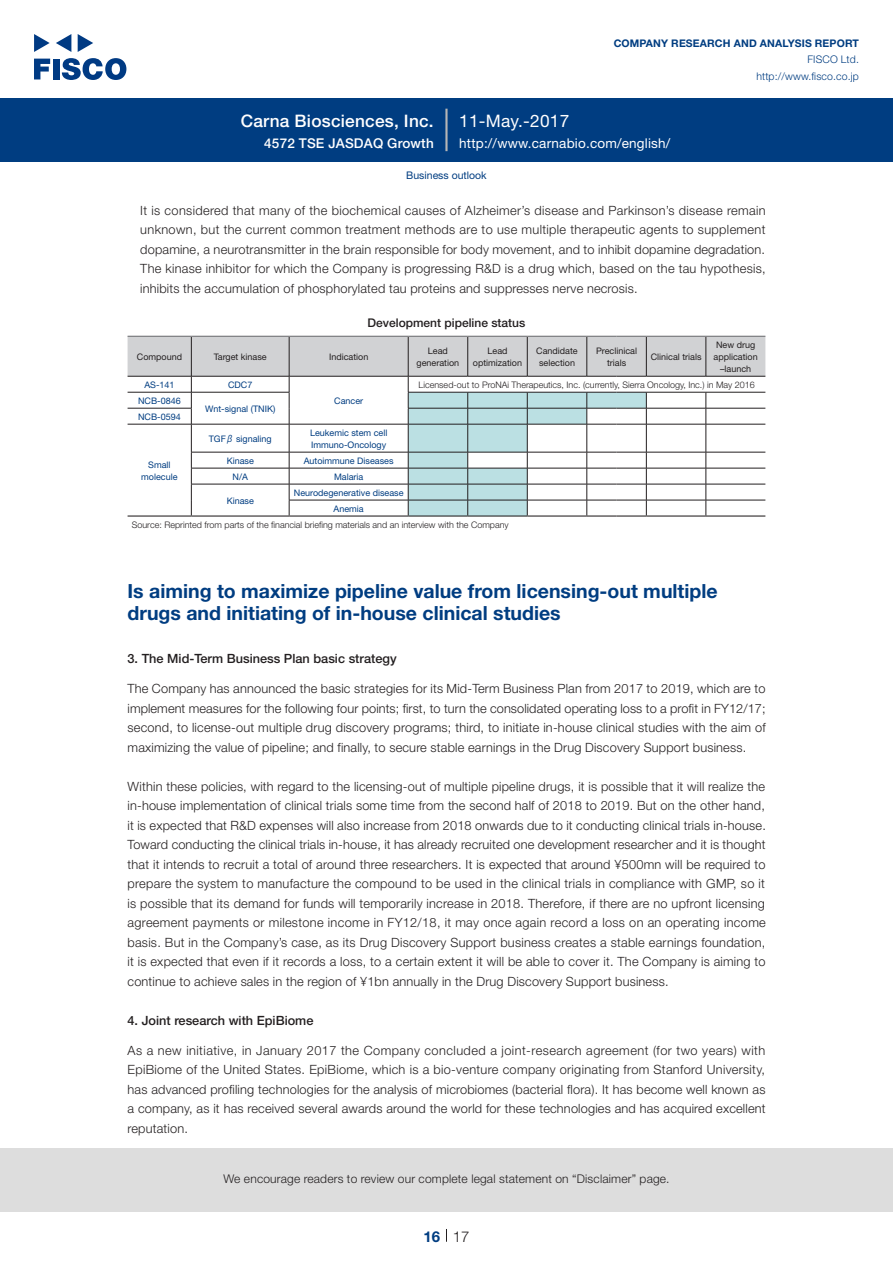
<style>
.page{position:relative;width:893px;height:1263px;background:#fff}
.page>*{position:absolute;margin:0;border:0;box-sizing:border-box;transform-origin:0 0}
.中タイトル_e{font:700 19.5px/22.5px "Helvetica Neue LT Std";color:#003d81}
.t1{font:500 17.25px "Helvetica Neue LT Std";letter-spacing:.015em;color:#fff}
.t2{font:17.25px "Helvetica Neue LT Std";letter-spacing:.015em;color:#fff}
.t3{font:300 15px "Helvetica Neue LT Std";color:#231f20}
.t4{font:700 15px "Helvetica Neue LT Std";color:#003d81}
.t5{font:13.5px "Helvetica Neue LT Std";letter-spacing:.015em;color:#fff}
.t6{font:500 13.5px "Helvetica Neue LT Std";letter-spacing:.015em;color:#fff}
.本文_e{font:300 12.75px/19.5px "Helvetica Neue LT Std";letter-spacing:.015em;color:#231f20;text-align:justify}
.本文3mm_e{font:300 12.75px/19.5px "Helvetica Neue LT Std";letter-spacing:.015em;color:#231f20;text-align:justify}
.小タイトル_e{font:500 12.75px "Helvetica Neue LT Std";color:#231f20}
.t7{font:300 12px "Helvetica Neue LT Std";letter-spacing:.015em;color:#231f20}
.チャートタイトル_e{font:500 12px "Helvetica Neue LT Std";color:#231f20}
.t8{font:700 10.5px "Helvetica Neue LT Std";letter-spacing:.015em;color:#003d81}
.t9{font:300 10.5px/16.5px "Helvetica Neue LT Std";letter-spacing:.015em;color:#003d81;text-align:right}
.ヘッダー_e{font:10.5px "Helvetica Neue LT Std";color:#003d81}
.表左_en{font:9px/12px "Helvetica Neue LT Std";color:#003d81;text-align:center}
.表組み基本スタイル_en{font:300 9px "Helvetica Neue LT Std";color:#231f20}
.表上_en{font:9px/12px "Helvetica Neue LT Std";color:#231f20;text-align:center}
.s1{font-family:"Hiragino UD Sans F Std N W3"}
</style>
<div class="page">
<div style="left:0;top:1148px;width:893px;height:64px;background:#ddd"></div>
<svg style="left:34px;top:59px;width:16px;height:20px"></svg>
<div style="left:53px;top:59px;width:6px;height:20px;background:#003a83"></div>
<svg style="left:62px;top:58px;width:64px;height:22px"></svg>
<svg style="left:34px;top:34px;width:16px;height:18px"></svg>
<svg style="left:78px;top:34px;width:15px;height:18px"></svg>
<svg style="left:56px;top:34px;width:15px;height:18px"></svg>
<div style="left:0;top:98px;width:893px;height:64px;background:#003d81"></div>
<hr style="left:445px;top:109px;width:3px;height:42px;background:#b5b5b6">
<svg style="left:446px;top:1229px;width:1px;height:13px"></svg>
<svg style="left:128px;top:336px;width:637px;height:179px"></svg>
<hr style="left:646px;top:336px;width:60px;height:1px;background:#6c6d70">
<hr style="left:706px;top:336px;width:59px;height:1px;background:#6c6d70">
<hr style="left:128px;top:515px;width:63px;height:2px;background:#231f20">
<hr style="left:191px;top:515px;width:98px;height:2px;background:#231f20">
<hr style="left:289px;top:515px;width:119px;height:2px;background:#231f20">
<hr style="left:408px;top:515px;width:60px;height:2px;background:#231f20">
<hr style="left:468px;top:515px;width:59px;height:2px;background:#231f20">
<hr style="left:527px;top:515px;width:60px;height:2px;background:#231f20">
<hr style="left:587px;top:515px;width:30px;height:2px;background:#231f20">
<hr style="left:617px;top:515px;width:29px;height:2px;background:#231f20">
<hr style="left:646px;top:515px;width:60px;height:2px;background:#231f20">
<hr style="left:706px;top:515px;width:59px;height:2px;background:#231f20">
<h2 class="t1" style="left:241px;top:110px;width:195px">Carna Biosciences, Inc.</h2>
<p class="t6" style="left:264px;top:135px;width:171px">4572 TSE JASDAQ Growth</p>
<h2 class="t2" style="left:459px;top:110px;width:112px">11-May.-2017</h2>
<p class="t8" style="left:614px;top:37px;width:247px">COMPANY RESEARCH AND ANALYSIS REPORT</p>
<p class="t9" style="left:756px;top:51px;width:104px">FISCO Ltd. http://www.fisco.co j p.</p>
<p class="t5" style="left:459px;top:135px;width:213px">http://www.carnabio.com/english/</p>
<p class="ヘッダー_e" style="left:406px;top:169px;width:82px">Business outlook</p>
<p class="本文3mm_e" style="left:140px;top:200px;width:627px">isIt considered that many of the biochemical causes of Alzheimer s’ disease and Parkinson s’ disease remain unknown, but the current common treatment methods are to use multiple therapeutic agents to supplement dopamine a, neurotransmitter in the brain responsible for body movement, and to inhibit dopamine degradation.<br>The kinase inhibitor for which the Company is progressing R&amp;D is a drug which, based on the tau hypothesis, inhibits the accumulation of phosphorylated tau proteins and suppresses nerve necrosis.</p>
<p class="チャートタイトル_e" style="left:368px;top:316px;width:159px">Development pipeline status</p>
<p class="表上_en" style="left:428px;top:345px;width:22px">Lead</p>
<p class="表上_en" style="left:329px;top:351px;width:41px">Indication</p>
<p class="表上_en" style="left:714px;top:339px;width:46px">New drug application –launch</p>
<p class="表上_en" style="left:473px;top:345px;width:51px">Lead optimization</p>
<p class="表上_en" style="left:536px;top:345px;width:43px">Candidate selection</p>
<p class="表上_en" style="left:596px;top:345px;width:42px">Preclinical</p>
<p class="表上_en" style="left:137px;top:351px;width:47px">Compound</p>
<p class="表上_en" style="left:651px;top:351px;width:52px">Clinical trials</p>
<p class="表上_en" style="left:214px;top:351px;width:54px">Target kinase</p>
<p class="表上_en" style="left:417px;top:357px;width:44px">generation</p>
<p class="表上_en" style="left:607px;top:357px;width:21px">trials</p>
<p class="表左_en" style="left:144px;top:379px;width:32px">AS-141</p>
<p class="表左_en" style="left:228px;top:379px;width:26px">CDC7</p>
<p class="表組み基本スタイル_en" style="left:419px;top:379px;width:338px">Licensed-out to ProNAi Therapeutics, Inc (. currently, Sierra Oncology, Inc ) . in May 2016</p>
<p class="表左_en" style="left:138px;top:395px;width:44px">NCB-0846</p>
<p class="表左_en" style="left:138px;top:411px;width:44px">NCB-0594</p>
<p class="表左_en" style="left:205px;top:403px;width:72px">Wnt-signal (TNIK)</p>
<p class="表左_en" style="left:334px;top:395px;width:30px">Cancer</p>
<p class="表左_en" style="left:141px;top:458px;width:38px">Small molecule</p>
<p class="表左_en" style="left:209px;top:433px;width:64px">TGF<span class="s1">β</span> signaling</p>
<p class="表左_en" style="left:227px;top:454px;width:29px">Kinase</p>
<p class="表左_en" style="left:233px;top:470px;width:17px">N A/</p>
<p class="表左_en" style="left:310px;top:427px;width:79px">Leukemic stem cell</p>
<p class="表左_en" style="left:311px;top:439px;width:77px">Immuno-Oncology</p>
<p class="表左_en" style="left:304px;top:454px;width:91px">Autoimmune Diseases</p>
<p class="表左_en" style="left:334px;top:470px;width:31px">Malaria</p>
<p class="表左_en" style="left:294px;top:486px;width:111px">Neurodegenerative disease</p>
<p class="表左_en" style="left:227px;top:494px;width:29px">Kinase</p>
<p class="表左_en" style="left:334px;top:502px;width:32px">Anemia</p>
<p class="表組み基本スタイル_en" style="left:132px;top:519px;width:378px">Source: Reprinted from parts of the financial briefing materials and an interview with the Company</p>
<p class="中タイトル_e" style="left:128px;top:579px;width:592px">Is aiming to maximize pipeline value from licensing-out multiple drugs and initiating of in-house clinical studies</p>
<p class="小タイトル_e" style="left:128px;top:651px;width:271px">3. The Mid-Term Business Plan basic strategy</p>
<p class="本文_e" style="left:128px;top:679px;width:640px">The Company has announced the basic strategies for its Mid-Term Business Plan from 2017 to 2019, which are to implement measures for the following four points; first to, turn the consolidated operating loss to a profit in FY12/17; second, to license-out multiple drug discovery programs; third, to initiate in-house clinical studies with the aim of maximizing the value of pipeline; and finally to, secure stable earnings in the Drug Discovery Support business.</p>
<p class="本文_e" style="left:128px;top:776px;width:640px">Within these policies, with regard to the licensing-out of multiple pipeline drugs isit, possible that it will realize the in-house implementation of clinical trials some time from the second half of 2018 to 2019. But on the other hand,<br>isit expected that R&amp;D expenses will also increase from 2018 onwards due to it conducting clinical trials in-house.<br>Toward conducting the clinical trials in-house it, has already recruited one development researcher and isit thought that it intends to recruit a total of around three researchers isIt. expected that around ¥500mn will be required to prepare the system to manufacture the compound to be used in the clinical trials in compliance with GMP, so it is possible that its demand for funds will temporarily increase in 2018. Therefore if, there are no upfront licensing agreement payments or milestone income in FY12/18, it may once again record a loss on an operating income basis. But in the Company s’ case, as its Drug Discovery Support business creates a stable earnings foundation,<br>isit expected that even itif records a loss, to a certain extent it will be able to cover .i t The Company is aiming to continue to achieve sales in the region of ¥1bn annually in the Drug Discovery Support business.</p>
<p class="小タイトル_e" style="left:128px;top:1013px;width:187px">4. Joint research with EpiBiome</p>
<p class="本文_e" style="left:128px;top:1040px;width:639px">As a new initiative in, January 2017 the Company concluded a joint-research agreement (for two years) with EpiBiome of the United States. EpiBiome, which is a bio-venture company originating from Stanford University, has advanced profiling technologies for the analysis of microbiomes (bacterial flora I t.) has become well known as a company, as it has received several awards around the world for these technologies and has acquired excellent reputation.</p>
<p class="t7" style="left:223px;top:1171px;width:448px">We encourage readers to review our complete legal statement on “Disclaimer” page.</p>
<p class="t4" style="left:423px;top:1227px;width:18px">16</p>
<p class="t3" style="left:453px;top:1227px;width:18px">17</p>
</div>
